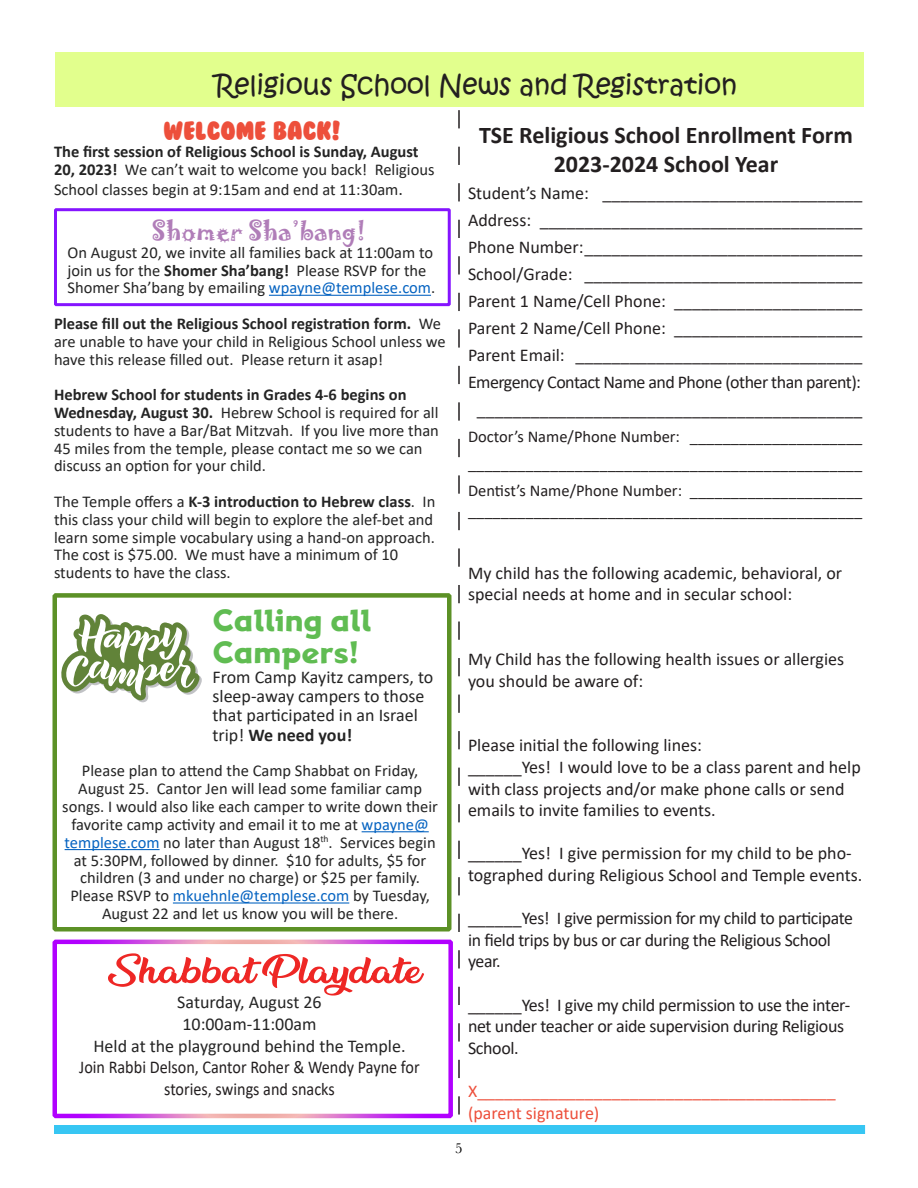
<style>
.page{position:relative;width:918px;height:1188px;background:#fff}
.page>*{position:absolute;margin:0;border:0;box-sizing:border-box;transform-origin:0 0}
.t1{font:27px "Kristen ITC";color:#231f20}
.x_msonormal{font:27px/32.4px "Adventuring";color:#60bc52}
.t2{font:700 24px "Calibri";color:#231f20}
.t3{font:24px "Jokerman";color:#b07db8}
.t4{font:24px "Bubble Gum";color:#ed4f3b}
.t5{font:18px/27px "Calibri";color:#231f20}
.t6{font:18px/21.6px "Calibri";letter-spacing:-.02em;color:#231f20}
.x_msonormal-2{font:18px/19.5px "Calibri";color:#242424}
.t7{font:18px/21.6px "Calibri";color:#231f20;text-align:center;scale:.9 1}
.t8{font:18px/21.6px "Calibri";color:#ed4f3b}
.t9{font:16.5px/17.9px "Calibri";color:#242424}
.t10{font:16.5px/27px "Calibri";color:#231f20;text-align:justify}
.t11{font:700 16.5px/17.9px "Calibri";color:#242424}
.t12{font:15px "Baskerville MT Std";color:#000}
.s1{font-weight:400}
.s2{font-size:18px}
.s3{font-weight:700}
.s4{color:#0563c1}
</style>
<div class="page">
<div style="left:54px;top:1125px;width:811px;height:9px;background:#37c6f3"></div>
<div style="left:56px;top:53px;width:808px;height:54px;background:#e2ff8d"></div>
<svg style="left:458px;top:110px;width:2px;height:1005px"></svg>
<hr style="left:269px;top:295px;width:162px;height:1px;background:#0563c1">
<svg style="left:108px;top:953px;width:316px;height:43px"></svg>
<hr style="left:362px;top:831px;width:67px;height:1px;background:#0563c1">
<hr style="left:65px;top:849px;width:95px;height:1px;background:#0563c1">
<hr style="left:173px;top:902px;width:176px;height:2px;background:#0563c1">
<svg style="left:61px;top:614px;width:141px;height:88px"></svg>
<div style="left:52px;top:593px;width:400px;height:339px;border:4px solid #5c9126"></div>
<div style="left:54px;top:208px;width:397px;height:98px;border:3px solid #8514ff"></div>
<p class="t1" style="left:215px;top:67px;width:524px">Religious School News and Registration</p>
<p class="t2" style="left:479px;top:118px;width:375px">TSE Religious School Enrollment Form</p>
<p class="t2" style="left:554px;top:147px;width:226px">2023-2024 School Year</p>
<p class="t5" style="left:468px;top:179px;width:396px;text-align:justify">Student’s Name: _____________________________ Address: ____________________________________ Phone Number:_______________________________ School/Grade: _______________________________ Parent 1 Name/Cell Phone: _____________________ Parent 2 Name/Cell Phone: _____________________ Parent Email: ________________________________ Emergency Contact Name and Phone (other than parent):</p>
<p class="t5" style="left:477px;top:395px;width:387px">___________________________________________</p>
<p class="t10" style="left:468px;top:422px;width:396px">Doctor’s Name/Phone Number: _____________________ ________________________________________________ Dentist’s Name/Phone Number: _____________________</p>
<p class="t10" style="left:468px;top:496px;width:396px">________________________________________________</p>
<p class="t4" style="left:164px;top:119px;width:178px">WELCOME BACK!</p>
<p class="t11" style="left:54px;top:143px;width:382px">The first session of Religious School is Sunday, August<br>20, 2023! <span class="s1">We can’t wait to welcome you back! Religious</span></p>
<p class="t9" style="left:54px;top:180px;width:351px">School classes begin at 9:15am and end at 11:30am<span class="s2">.</span></p>
<p class="t3" style="left:152px;top:213px;width:216px">Shomer Sha’bang!</p>
<p class="t9" style="left:68px;top:243px;width:369px">On August 20, we invite all families back at 11:00am to join us for the <span class="s3">Shomer Sha’bang!</span> Please RSVP for the<br>Shomer Sha’bang by emailing <span class="s4">wpayne@templese.com</span>.</p>
<p class="t9" style="left:54px;top:314px;width:393px"><span class="s3">Please fill out the Religious School registration form.</span> We are unable to have your child in Religious School unless we have this release filled out. Please return it asap!</p>
<p class="t9" style="left:54px;top:385px;width:386px"><span class="s3">Hebrew School for students in Grades 4-6 begins on Wednesday, August 30.</span> Hebrew School is required for all students to have a Bar/Bat Mitzvah. If you live more than 45 miles from the temple, please contact me so we can discuss an option for your child.</p>
<p class="t9" style="left:54px;top:492px;width:383px">The Temple offers a <span class="s3">K-3 introduction to Hebrew class</span>. In this class your child will begin to explore the alef-bet and learn some simple vocabulary using a hand-on approach.<br>The cost is $75.00. We must have a minimum of 10 students to have the class.</p>
<p class="t5" style="left:468px;top:561px;width:376px;line-height:21.6px">My child has the following academic, behavioral, or special needs at home and in secular school:</p>
<p class="x_msonormal" style="left:213px;top:604px;width:160px">Calling all<br>Campers!</p>
<p class="x_msonormal-2" style="left:213px;top:666px;width:222px">From Camp Kayitz campers, to sleep-away campers to those that participated in an Israel trip! <span class="s3">We need you!</span></p>
<p class="t9" style="left:62px;top:762px;width:377px;text-align:center">Please plan to attend the Camp Shabbat on Friday, August 25. Cantor Jen will lead some familiar camp songs. I would also like each camper to write down their favorite camp activity and email it to me at <span class="s4">wpayne@ templese.com</span> no later than August 18<sup>th</sup>. Services begin at 5:30PM, followed by dinner. $10 for adults, $5 for children (3 and under no charge) or $25 per family.<br>Please RSVP to <span class="s4">mkuehnle@templese.com</span> by Tuesday, August 22 and let us know you will be there.</p>
<p class="x_msonormal-2" style="left:177px;top:992px;width:146px">Saturday, August 26</p>
<p class="x_msonormal-2" style="left:182px;top:1014px;width:136px">10:00am-11:00am</p>
<p class="x_msonormal-2" style="left:93px;top:1035px;width:314px">Held at the playground behind the Temple.</p>
<p class="t7" style="left:79px;top:1056px;width:380px">Join Rabbi Delson, Cantor Roher &amp; Wendy Payne for stories, swings and snacks</p>
<p class="t5" style="left:468px;top:648px;width:378px;line-height:21.6px">My Child has the following health issues or allergies you should be aware of:</p>
<p class="t5" style="left:468px;top:731px;width:235px">Please initial the following lines:</p>
<p class="t5" style="left:468px;top:756px;width:394px;line-height:21.6px">______Yes! I would love to be a class parent and help with class projects and/or make phone calls or send emails to invite families to events.</p>
<p class="t5" style="left:468px;top:842px;width:396px;line-height:21.6px">______Yes! I give permission for my child to be pho&shy;tographed during Religious School and Temple events.</p>
<p class="t6" style="left:468px;top:907px;width:387px">______Yes! I give permission for my child to participate in field trips by bus or car during the Religious School year.</p>
<p class="t6" style="left:468px;top:993px;width:384px">______Yes! I give my child permission to use the inter&shy;net under teacher or aide supervision during Religious<br>School.</p>
<p class="t8" style="left:468px;top:1080px;width:369px">X________________________________________ (parent signature)</p>
<p class="t12" style="left:455px;top:1140px;width:9px">5</p>
</div>
